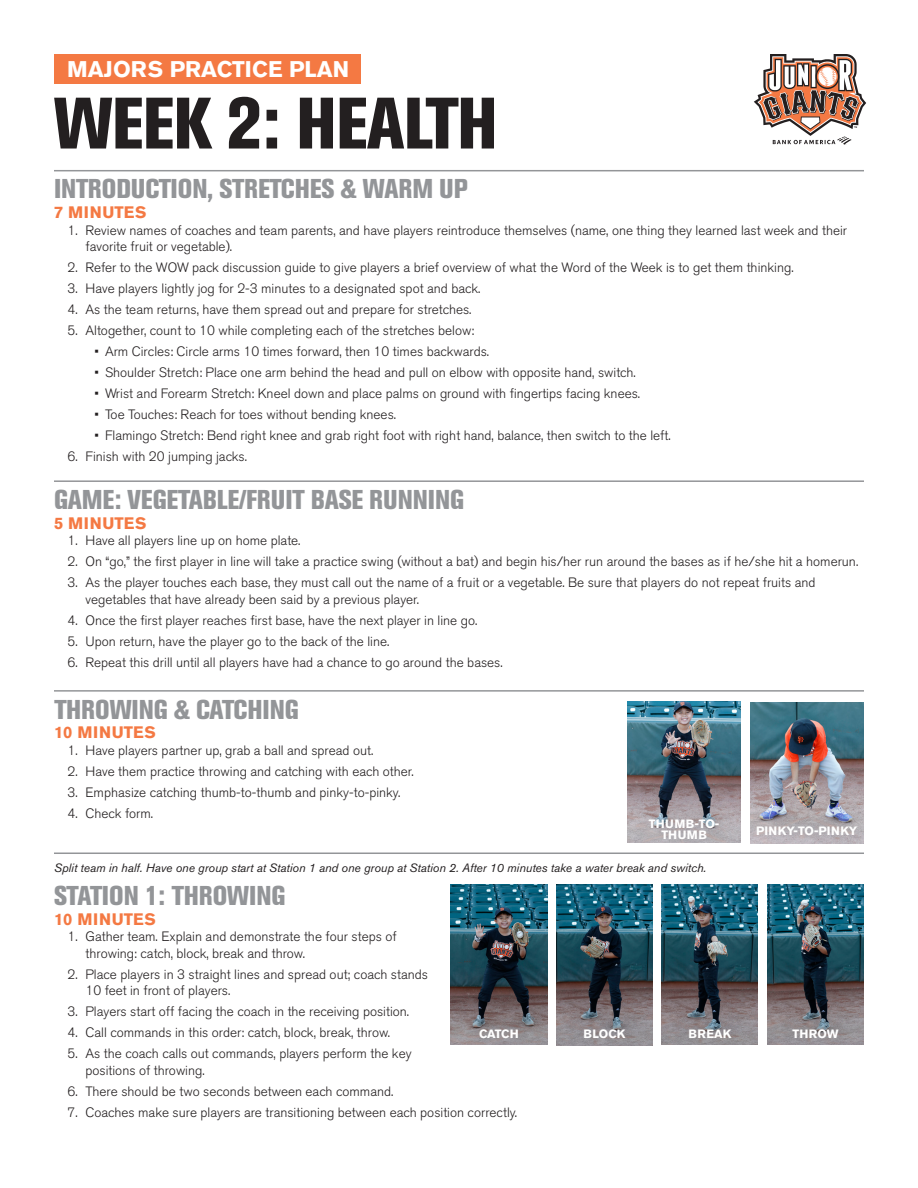
<style>
.page{position:relative;width:918px;height:1188px;background:#fff}
.page>*{position:absolute;margin:0;border:0;box-sizing:border-box;transform-origin:0 0}
.t1{font:800 condensed 72px "Akzidenz Grotesk BE";letter-spacing:-.01em;color:#231f20}
.Rule_above_headline{font:800 condensed 27px "Akzidenz Grotesk BE";letter-spacing:-.005em;color:#939598}
.t2{font:700 22.5px "Akzidenz Grotesk BE";color:#fff}
.MINUTES{font:700 16.5px "Akzidenz Grotesk BE";letter-spacing:.04em;color:#f47943}
.t3{font:300 13.5px/16.5px "Akzidenz Grotesk BE";color:#231f20}
.Rule_above_headline-2{font:italic 12px "Akzidenz Grotesk BE";color:#231f20}
.t4{font:700 12px "Akzidenz Grotesk BE";color:#fff}
.t5{font:700 12px/11.4px "Akzidenz Grotesk BE";letter-spacing:.04em;color:#fff;text-align:center}
</style>
<div class="page">
<svg style="left:754px;top:54px;width:112px;height:91px"></svg>
<div style="left:54px;top:54px;width:306px;height:29px;background:#f47943"></div>
<hr style="left:54px;top:170px;width:810px;height:1px;background:#939598">
<hr style="left:54px;top:480px;width:810px;height:2px;background:#939598">
<hr style="left:54px;top:690px;width:810px;height:2px;background:#939598">
<hr style="left:54px;top:853px;width:810px;height:1px;background:#939598">
<img style="left:662px;top:885px;width:95px;height:160px">
<img style="left:451px;top:884px;width:96px;height:161px">
<img style="left:556px;top:885px;width:97px;height:160px">
<img style="left:767px;top:885px;width:96px;height:160px">
<img style="left:750px;top:703px;width:113px;height:140px">
<img style="left:627px;top:702px;width:114px;height:140px">
<p class="t2" style="left:67px;top:56px;width:283px">MAJORS PRACTICE PLAN</p>
<p class="t1" style="left:54px;top:82px;width:445px">WEEK 2: HEALTH</p>
<p class="Rule_above_headline" style="left:54px;top:173px;width:415px">INTRODUCTION, STRETCHES &amp; WARM UP</p>
<p class="MINUTES" style="left:54px;top:203px;width:94px">7 MINUTES</p>
<p class="t3" style="left:86px;top:222px;width:763px;text-indent:-18px">1. Review names of coaches and team parents, and have players reintroduce themselves (name, one thing they learned last week and their favorite fruit or vegetable).</p>
<p class="t3" style="left:68px;top:260px;width:728px">2. Refer to the WOW pack discussion guide to give players a brief overview of what the Word of the Week is to get them thinking.</p>
<p class="t3" style="left:68px;top:281px;width:414px">3. Have players lightly jog for 2-3 minutes to a designated spot and back.</p>
<p class="t3" style="left:68px;top:302px;width:406px">4. As the team returns, have them spread out and prepare for stretches.</p>
<p class="t3" style="left:68px;top:323px;width:408px">5. Altogether, count to 10 while completing each of the stretches below:</p>
<p class="t3" style="left:94px;top:344px;width:396px">• Arm Circles: Circle arms 10 times forward, then 10 times backwards.</p>
<p class="t3" style="left:94px;top:365px;width:543px">• Shoulder Stretch: Place one arm behind the head and pull on elbow with opposite hand, switch.</p>
<p class="t3" style="left:94px;top:386px;width:547px">• Wrist and Forearm Stretch: Kneel down and place palms on ground with fingertips facing knees.</p>
<p class="t3" style="left:94px;top:407px;width:303px">• Toe Touches: Reach for toes without bending knees.</p>
<p class="t3" style="left:94px;top:428px;width:578px">• Flamingo Stretch: Bend right knee and grab right foot with right hand, balance, then switch to the left.</p>
<p class="t3" style="left:68px;top:449px;width:181px">6. Finish with 20 jumping jacks.</p>
<p class="Rule_above_headline" style="left:54px;top:484px;width:412px">GAME: VEGETABLE/FRUIT BASE RUNNING</p>
<p class="MINUTES" style="left:54px;top:513px;width:94px">5 MINUTES</p>
<p class="t3" style="left:68px;top:533px;width:235px">1. Have all players line up on home plate.</p>
<p class="t3" style="left:68px;top:554px;width:792px">2. On “go,” the first player in line will take a practice swing (without a bat) and begin his/her run around the bases as if he/she hit a homerun.</p>
<p class="t3" style="left:86px;top:575px;width:732px;text-indent:-18px">3. As the player touches each base, they must call out the name of a fruit or a vegetable. Be sure that players do not repeat fruits and vegetables that have already been said by a previous player.</p>
<p class="t3" style="left:68px;top:612px;width:411px">4. Once the first player reaches first base, have the next player in line go.</p>
<p class="t3" style="left:68px;top:633px;width:323px">5. Upon return, have the player go to the back of the line.</p>
<p class="t3" style="left:68px;top:654px;width:437px">6. Repeat this drill until all players have had a chance to go around the bases.</p>
<p class="Rule_above_headline" style="left:54px;top:694px;width:246px">THROWING &amp; CATCHING</p>
<p class="MINUTES" style="left:54px;top:723px;width:103px">10 MINUTES</p>
<p class="t3" style="left:68px;top:742px;width:307px">1. Have players partner up, grab a ball and spread out.</p>
<p class="t3" style="left:68px;top:763px;width:348px">2. Have them practice throwing and catching with each other.</p>
<p class="t3" style="left:68px;top:784px;width:334px">3. Emphasize catching thumb-to-thumb and pinky-to-pinky.</p>
<p class="t3" style="left:68px;top:805px;width:87px">4. Check form.</p>
<p class="t5" style="left:649px;top:818px;width:72px">THUMB-TO-<br>THUMB</p>
<p class="t4" style="left:756px;top:824px;width:103px">PINKY-TO-PINKY</p>
<p class="Rule_above_headline-2" style="left:54px;top:861px;width:654px">Split team in half. Have one group start at Station 1 and one group at Station 2. After 10 minutes take a water break and switch.</p>
<p class="Rule_above_headline" style="left:54px;top:880px;width:233px">STATION 1: THROWING</p>
<p class="MINUTES" style="left:54px;top:909px;width:103px">10 MINUTES</p>
<p class="t3" style="left:86px;top:928px;width:313px;text-indent:-18px">1. Gather team. Explain and demonstrate the four steps of throwing: catch, block, break and throw.</p>
<p class="t3" style="left:86px;top:966px;width:344px;text-indent:-18px">2. Place players in 3 straight lines and spread out; coach stands<br>10 feet in front of players.</p>
<p class="t3" style="left:68px;top:1003px;width:343px">3. Players start off facing the coach in the receiving position.</p>
<p class="t3" style="left:68px;top:1024px;width:324px">4. Call commands in this order: catch, block, break, throw.</p>
<p class="t3" style="left:86px;top:1045px;width:328px;text-indent:-18px">5. As the coach calls out commands, players perform the key positions of throwing.</p>
<p class="t3" style="left:68px;top:1083px;width:327px">6. There should be two seconds between each command.</p>
<p class="t3" style="left:68px;top:1104px;width:451px">7. Coaches make sure players are transitioning between each position correctly.</p>
<p class="t4" style="left:479px;top:1027px;width:41px">CATCH</p>
<p class="t4" style="left:584px;top:1027px;width:43px">BLOCK</p>
<p class="t4" style="left:688px;top:1027px;width:44px">BREAK</p>
<p class="t4" style="left:793px;top:1027px;width:48px">THROW</p>
</div>
